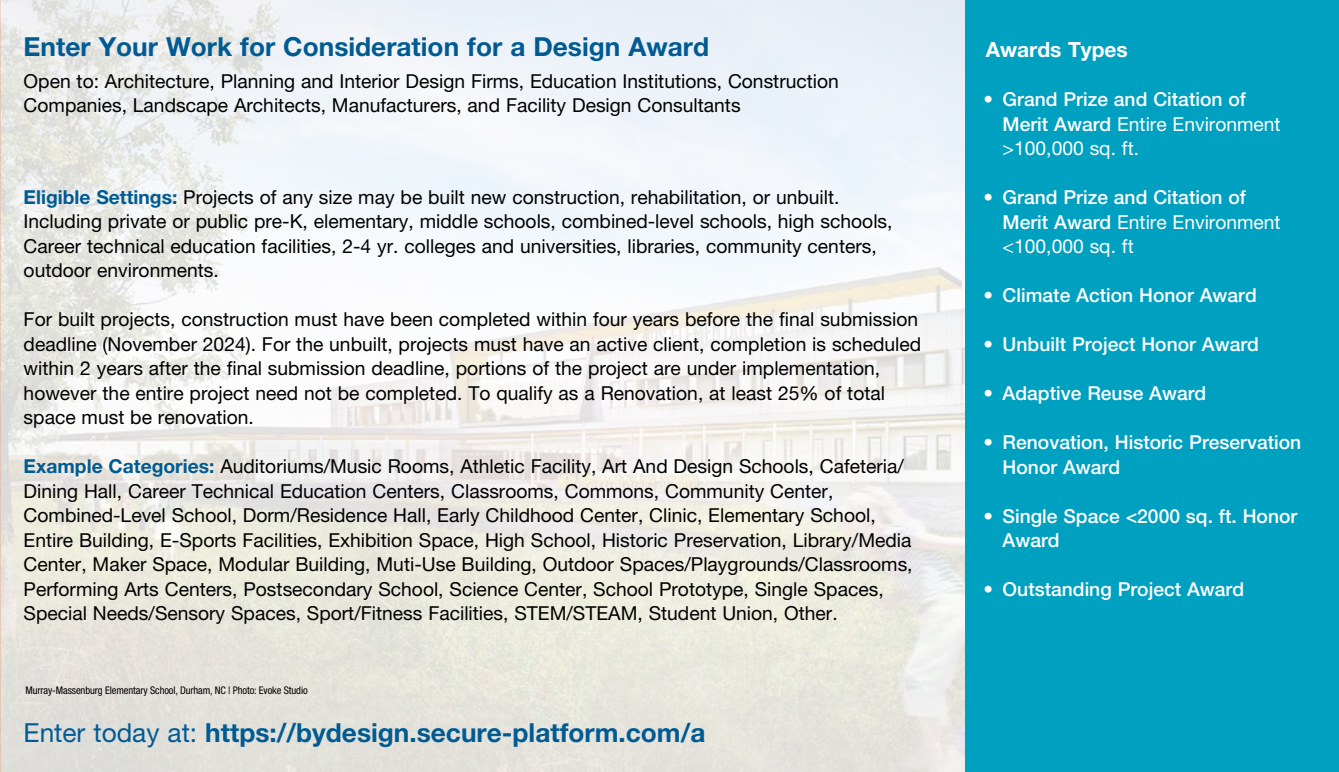
<style>
.page{position:relative;width:1339px;height:772px;background:#fff}
.page>*{position:absolute;margin:0;border:0;box-sizing:border-box;transform-origin:0 0}
.t1{font:700 26.25px "Helvetica Neue LT Std";color:#005b93}
.t2{font:700 21px "Helvetica Neue LT Std";color:#fff}
.t3{font:19.25px/24.5px "Helvetica Neue LT Std";color:#000}
.t4{font:500 19.25px/24.5px "Helvetica Neue LT Std";color:#fff}
.t5{font:condensed 10.5px "Helvetica Neue LT Std";letter-spacing:-.01em;color:#000}
.s1{font-weight:700;color:#005b93}
.s2{font-weight:400}
</style>
<div class="page">
<img style="left:0;top:0;width:965px;height:772px">
<div style="left:965px;top:0;width:374px;height:772px;background:#00a0c0"></div>
<h1 class="t1" style="left:24px;top:30px;width:687px">Enter Your Work for Consideration for a Design Award</h1>
<p class="t3" style="left:24px;top:69px;width:817px">Open to: Architecture, Planning and Interior Design Firms, Education Institutions, Construction<br>Companies, Landscape Architects, Manufacturers, and Facility Design Consultants</p>
<p class="t3" style="left:24px;top:184px;width:870px"><span class="s1">Eligible Settings:</span> Projects of any size may be built new construction, rehabilitation, or unbuilt.<br>Including private or public pre-K, elementary, middle schools, combined-level schools, high schools, Career technical education facilities, 2-4 yr. colleges and universities, libraries, community centers, outdoor environments.</p>
<p class="t3" style="left:24px;top:307px;width:899px">For built projects, construction must have been completed within four years before the final submission deadline (November 2024). For the unbuilt, projects must have an active client, completion is scheduled within 2 years after the final submission deadline, portions of the project are under implementation, however the entire project need not be completed. To qualify as a Renovation, at least 25% of total space must be renovation.</p>
<p class="t3" style="left:24px;top:454px;width:890px"><span class="s1">Example Categories:</span> Auditoriums/Music Rooms, Athletic Facility, Art And Design Schools, Cafeteria/ Dining Hall, Career Technical Education Centers, Classrooms, Commons, Community Center, Combined-Level School, Dorm/Residence Hall, Early Childhood Center, Clinic, Elementary School, Entire Building, E-Sports Facilities, Exhibition Space, High School, Historic Preservation, Library/Media Center, Maker Space, Modular Building, Muti-Use Building, Outdoor Spaces/Playgrounds/Classrooms, Performing Arts Centers, Postsecondary School, Science Center, School Prototype, Single Spaces, Special Needs/Sensory Spaces, Sport/Fitness Facilities, STEM/STEAM, Student Union, Other.</p>
<p class="t5" style="left:26px;top:684px;width:284px">Murray-Massenburg Elementary School, Durham, NC | Photo: Evoke Studio</p>
<h1 class="t1" style="left:24px;top:716px;width:683px"><span class="s2">Enter today at:</span> https://bydesign.secure-platform.com/a</h1>
<p class="t2" style="left:986px;top:37px;width:144px">Awards Types</p>
<p class="t4" style="left:1002px;top:87px;width:279px;text-indent:-19px">• Grand Prize and Citation of<br>Merit Award <span class="s2">Entire Environment &gt;100,000 sq. ft.</span></p>
<p class="t4" style="left:1002px;top:185px;width:279px;text-indent:-19px">• Grand Prize and Citation of<br>Merit Award <span class="s2">Entire Environment &lt;100,000 sq. ft</span></p>
<p class="t4" style="left:983px;top:283px;width:275px">• Climate Action Honor Award</p>
<p class="t4" style="left:983px;top:332px;width:277px">• Unbuilt Project Honor Award</p>
<p class="t4" style="left:983px;top:381px;width:224px">• Adaptive Reuse Award</p>
<p class="t4" style="left:1002px;top:430px;width:300px;text-indent:-19px">• Renovation, Historic Preservation<br>Honor Award</p>
<p class="t4" style="left:1002px;top:503px;width:296px;text-indent:-19px">• Single Space &lt;2000 sq. ft. Honor<br>Award</p>
<p class="t4" style="left:983px;top:577px;width:262px">• Outstanding Project Award</p>
</div>
